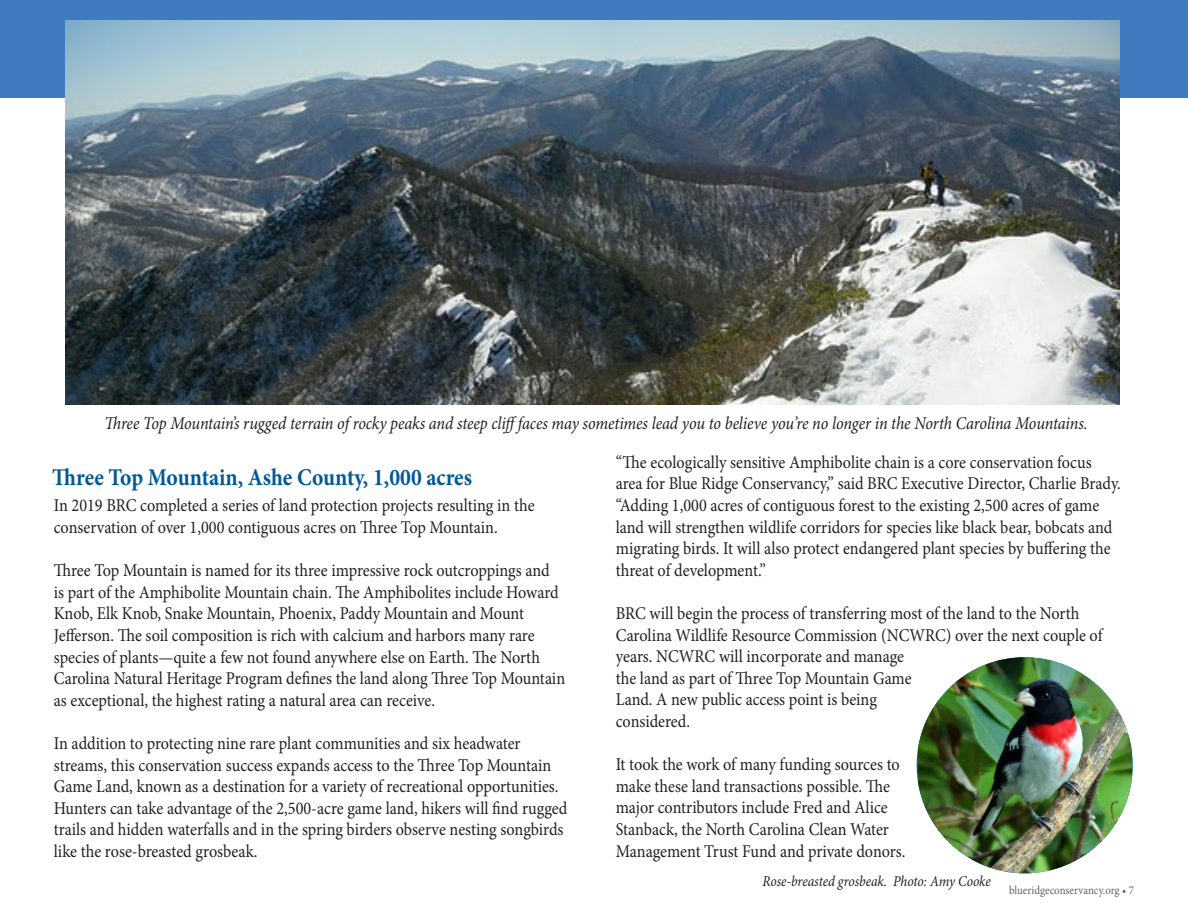
<style>
.page{position:relative;width:1188px;height:918px;background:#fff}
.page>*{position:absolute;margin:0;border:0;box-sizing:border-box;transform-origin:0 0}
.t1{font:700 24px "Minion Pro";letter-spacing:-.015em;color:#005996;scale:.9 1}
.t2{font:18px/21.6px "Minion Pro";color:#231f20;scale:.9 1}
.t3{font:italic 18px "Minion Pro";letter-spacing:-.01em;color:#231f20;scale:.9 1}
.t4{font:italic 15px "Minion Pro";letter-spacing:-.005em;color:#231f20;scale:.9 1}
.t5{font:12px "Minion Pro";color:#636366;scale:.9 1}
</style>
<div class="page">
<div style="left:0;top:0;width:1188px;height:98px;background:#407bbf"></div>
<img style="left:918px;top:657px;width:214px;height:216px">
<img style="left:65px;top:20px;width:1055px;height:385px">
<p class="t3" style="left:105px;top:411px;width:1094px">Three Top Mountain’s rugged terrain of rocky peaks and steep clifffaces may sometimes lead you to believe you’re no longer in the North Carolina Mountains.</p>
<p class="t1" style="left:52px;top:460px;width:468px">Three Top Mountain, Ashe County, 1,000 acres</p>
<p class="t2" style="left:616px;top:451px;width:563px">“The ecologically sensitive Amphibolite chain is a core conservation focus area for Blue Ridge Conservancy,” said BRC Executive Director, Charlie Brady. “Adding 1,000 acres of contiguous forest to the existing 2,500 acres of game land will strengthen wildlife corridors for species like black bear, bobcats and migrating birds. It will also protect endangered plant species by buffering the threat of development.”</p>
<p class="t2" style="left:616px;top:603px;width:542px">BRC will begin the process of transferring most of the land to the North Carolina Wildlife Resource Commission (NCWRC) over the next couple of years. NCWRC will incorporate and manage<br>the land as part of Three Top Mountain Game<br>Land. A new public access point is being<br>considered.</p>
<p class="t2" style="left:616px;top:754px;width:323px">It took the work of many funding sources to make these land transactions possible. The major contributors include Fred and Alice Stanback, the North Carolina Clean Water Management Trust Fund and private donors.</p>
<p class="t4" style="left:762px;top:871px;width:255px">Rose-breasted grosbeak. Photo: Amy Cooke</p>
<p class="t2" style="left:54px;top:495px;width:536px">In 2019 BRC completed a series of land protection projects resulting in the conservation of over 1,000 contiguous acres on Three Top Mountain.</p>
<p class="t2" style="left:54px;top:560px;width:570px">Three Top Mountain is named for its three impressive rock outcroppings and<br>is part of the Amphibolite Mountain chain. The Amphibolites include Howard Knob, Elk Knob, Snake Mountain, Phoenix, Paddy Mountain and Mount Jefferson. The soil composition is rich with calcium and harbors many rare species of plants—quite a few not found anywhere else on Earth. The North Carolina Natural Heritage Program defines the land along Three Top Mountain as exceptional, the highest rating a natural area can receive.</p>
<p class="t2" style="left:54px;top:733px;width:572px">In addition to protecting nine rare plant communities and six headwater streams, this conservation success expands access to the Three Top Mountain Game Land, known as a destination for a variety of recreational opportunities.<br>Hunters can take advantage of the 2,500-acre game land, hikers will find rugged trails and hidden waterfalls and in the spring birders observe nesting songbirds like the rose-breasted grosbeak.</p>
<p class="t5" style="left:1009px;top:882px;width:140px">blueridgeconservancy.org • 7</p>
</div>
